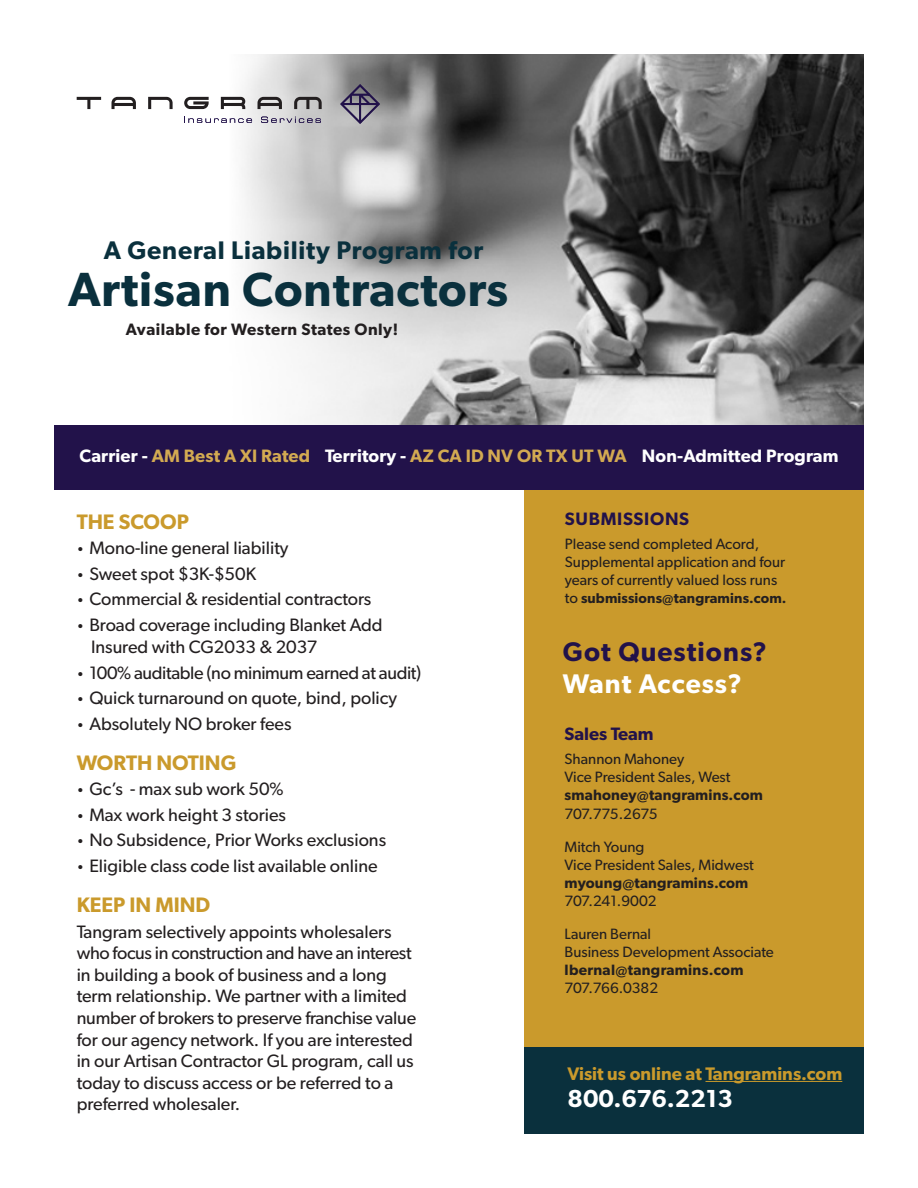
<style>
.page{position:relative;width:918px;height:1188px;background:#fff}
.page>*{position:absolute;margin:0;border:0;box-sizing:border-box;transform-origin:0 0}
.t1{font:600 48px "Gibson";letter-spacing:.02em;color:#0a303d}
.t2{font:600 27px "Gibson";letter-spacing:.04em;color:#22124a}
.t3{font:600 27px "Gibson";letter-spacing:.04em;color:#fff}
.t4{font:600 25.5px "Gibson";letter-spacing:.03em;color:#0a303d}
.t5{font:600 24.75px "Gibson";color:#fff}
.t6{font:600 21px "Gibson";color:#ca9a2c}
.t7{font:600 18.15px "Gibson";color:#ca9a2c}
.t8{font:18px/21.6px "Gibson";color:#231f20}
.t9{font:600 18px "Gibson";letter-spacing:.01em;color:#fff}
.t10{font:18px "Gibson";letter-spacing:-.02em;color:#231f20}
.t11{font:600 18px "Gibson";letter-spacing:.04em;color:#22124a}
.t12{font:600 18px "Gibson";color:#22124a}
.t13{font:600 16.5px "Gibson";letter-spacing:.03em;color:#231f20}
.t14{font:15px "Gibson";color:#231f20}
.t15{font:600 15px "Gibson";letter-spacing:.01em;color:#231f20}
.t16{font:15px "Gibson";letter-spacing:-.025em;color:#231f20}
.t17{font:600 14.25px "Gibson";letter-spacing:.01em;color:#231f20}
.s1{color:#d3aa52}
.s2{font-size:13.5px}
.s3{font-weight:400;font-size:15px}
</style>
<div class="page">
<img style="left:76px;top:54px;width:788px;height:371px">
<svg style="left:184px;top:117px;width:68px;height:6px"></svg>
<svg style="left:261px;top:117px;width:60px;height:6px"></svg>
<svg style="left:339px;top:84px;width:41px;height:40px;background:#807c8a"></svg>
<svg style="left:77px;top:97px;width:24px;height:12px"></svg>
<svg style="left:112px;top:97px;width:24px;height:12px"></svg>
<svg style="left:148px;top:97px;width:25px;height:12px"></svg>
<svg style="left:184px;top:97px;width:25px;height:12px"></svg>
<svg style="left:221px;top:97px;width:24px;height:12px"></svg>
<svg style="left:258px;top:97px;width:24px;height:12px"></svg>
<svg style="left:294px;top:97px;width:28px;height:12px"></svg>
<div style="left:54px;top:426px;width:810px;height:64px;background:#22124a"></div>
<div style="left:525px;top:490px;width:339px;height:558px;background:#ca9a2c"></div>
<div style="left:525px;top:1048px;width:339px;height:86px;background:#0a303d"></div>
<hr style="left:705px;top:1081px;width:137px;height:1px;background:#ca9a2c">
<p class="t4" style="left:104px;top:235px;width:381px">A General Liability Program for</p>
<p class="t1" style="left:68px;top:260px;width:442px">Artisan Contractors</p>
<p class="t13" style="left:126px;top:320px;width:274px">Available for Western States Only!</p>
<p class="t9" style="left:80px;top:445px;width:760px">Carrier - <span class="s1">AM Best A XI Rated</span> Territory - <span class="s1">AZ CA ID NV OR TX UT WA</span> Non-Admitted Program</p>
<p class="t6" style="left:77px;top:509px;width:114px">THE SCOOP</p>
<p class="t8" style="left:77px;top:537px;width:213px"><span class="s2">•</span> Mono-line general liability</p>
<p class="t8" style="left:77px;top:562px;width:181px"><span class="s2">•</span> Sweet spot $3K-$50K</p>
<p class="t8" style="left:77px;top:588px;width:296px"><span class="s2">•</span> Commercial &amp; residential contractors</p>
<p class="t8" style="left:77px;top:613px;width:307px"><span class="s2">•</span> Broad coverage including Blanket Add</p>
<p class="t8" style="left:91px;top:636px;width:228px">Insured with CG2033 &amp; 2037</p>
<p class="t10" style="left:77px;top:662px;width:346px"><span class="s2">•</span> 100% auditable (no minimum earned at audit)</p>
<p class="t8" style="left:77px;top:687px;width:322px"><span class="s2">•</span> Quick turnaround on quote, bind, policy</p>
<p class="t8" style="left:77px;top:712px;width:216px"><span class="s2">•</span> Absolutely NO broker fees</p>
<p class="t6" style="left:77px;top:750px;width:161px">WORTH NOTING</p>
<p class="t8" style="left:77px;top:778px;width:208px"><span class="s2">•</span> Gc’s - max sub work 50%</p>
<p class="t8" style="left:77px;top:804px;width:211px"><span class="s2">•</span> Max work height 3 stories</p>
<p class="t8" style="left:77px;top:829px;width:311px"><span class="s2">•</span> No Subsidence, Prior Works exclusions</p>
<p class="t8" style="left:77px;top:855px;width:303px"><span class="s2">•</span> Eligible class code list available online</p>
<p class="t6" style="left:77px;top:892px;width:135px">KEEP IN MIND</p>
<p class="t8" style="left:77px;top:920px;width:341px">Tangram selectively appoints wholesalers who focus in construction and have an interest in building a book of business and a long term relationship. We partner with a limited number of brokers to preserve franchise value for our agency network. If you are interested in our Artisan Contractor GL program, call us today to discuss access or be referred to a preferred wholesaler.</p>
<p class="t11" style="left:565px;top:508px;width:126px">SUBMISSIONS</p>
<p class="t14" style="left:565px;top:534px;width:196px">Please send completed Acord,</p>
<p class="t14" style="left:565px;top:552px;width:222px">Supplemental application and four</p>
<p class="t14" style="left:565px;top:570px;width:214px">years of currently valued loss runs</p>
<p class="t17" style="left:565px;top:589px;width:223px"><span class="s3">to</span> submissions@tangramins.com.</p>
<p class="t2" style="left:563px;top:635px;width:206px">Got Questions?</p>
<p class="t3" style="left:563px;top:668px;width:181px">Want Access?</p>
<p class="t12" style="left:565px;top:723px;width:91px">Sales Team</p>
<p class="t14" style="left:565px;top:750px;width:121px">Shannon Mahoney</p>
<p class="t14" style="left:565px;top:768px;width:167px">Vice President Sales, West</p>
<p class="t15" style="left:565px;top:786px;width:200px">smahoney@tangramins.com</p>
<p class="t16" style="left:565px;top:805px;width:95px">707.775.2675</p>
<p class="t14" style="left:565px;top:838px;width:81px">Mitch Young</p>
<p class="t14" style="left:565px;top:856px;width:191px">Vice President Sales, Midwest</p>
<p class="t15" style="left:565px;top:874px;width:185px">myoung@tangramins.com</p>
<p class="t14" style="left:565px;top:892px;width:93px">707.241.9002</p>
<p class="t14" style="left:565px;top:925px;width:88px">Lauren Bernal</p>
<p class="t14" style="left:565px;top:943px;width:211px">Business Development Associate</p>
<p class="t15" style="left:565px;top:961px;width:180px">lbernal@tangramins.com</p>
<p class="t14" style="left:565px;top:979px;width:95px">707.766.0382</p>
<p class="t7" style="left:568px;top:1062px;width:276px">Visit us online at Tangramins.com</p>
<p class="t5" style="left:568px;top:1084px;width:167px">800.676.2213</p>
</div>
